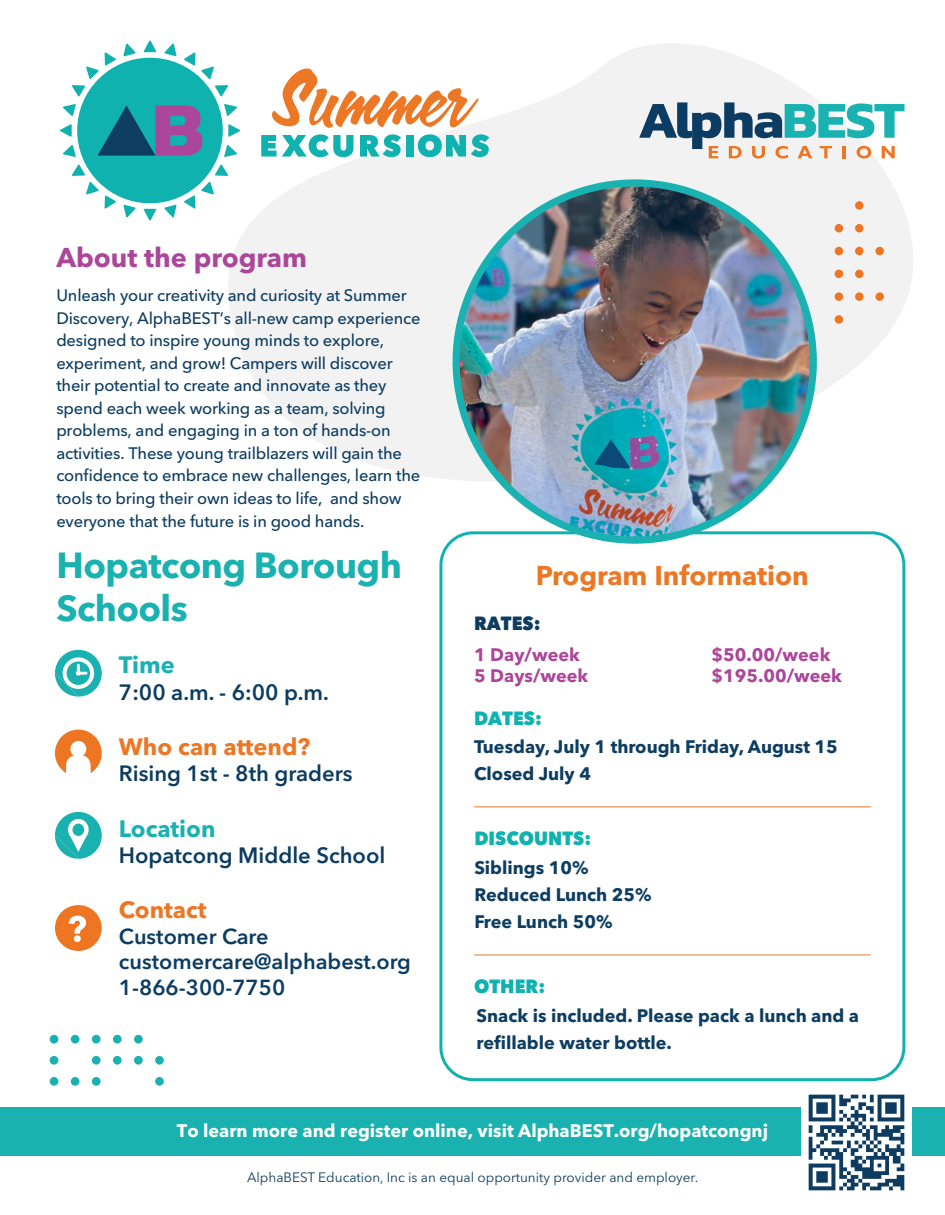
<style>
.page{position:relative;width:945px;height:1215px;background:#fff}
.page>*{position:absolute;margin:0;border:0;box-sizing:border-box;transform-origin:0 0}
.t1{font:700 36px/43.2px "Avenir Next LT Pro";letter-spacing:-.015em;color:#1ab2b1}
.t2{font:700 27px "Avenir Next LT Pro";color:#ec7725}
.t3{font:700 27px "Avenir Next LT Pro";color:#ac469a}
.t4{font:700 23.55px "Avenir Next LT Pro";color:#ec7725}
.t5{font:700 23.55px "Avenir Next LT Pro";color:#1ab2b1}
.t6{font:600 22.05px "Avenir Next LT Pro";color:#0c3c61}
.t7{font:600 21.6px/26px "Avenir Next LT Pro";color:#0c3c61}
.t8{font:800 19.05px "Avenir Next LT Pro";color:#10b2b0;scale:.95 1}
.t9{font:800 19.05px "Avenir Next LT Pro";color:#0c3c61;scale:.95 1}
.t10{font:700 18px/27px "Avenir Next LT Pro";color:#0d3d61}
.t11{font:700 18px "Avenir Next LT Pro";color:#fff}
.t12{font:700 18px "Avenir Next LT Pro";color:#ac469a}
.t13{font:500 16.5px/22.5px "Avenir Next LT Pro";letter-spacing:-.01em;color:#0c3c61}
.t14{font:13.5px "Avenir Next LT Pro";color:#0e3d61}
</style>
<div class="page">
<div style="left:439px;top:531px;width:466px;height:550px;border:3px solid #10b2b0;border-radius:32px"></div>
<div style="left:0;top:1107px;width:945px;height:48px;background:#1ab2b1"></div>
<svg style="left:228px;top:43px;width:685px;height:435px;fill:#f2f2f3"></svg>
<svg style="left:60px;top:40px;width:180px;height:181px"></svg>
<svg style="left:418px;top:134px;width:71px;height:23px"></svg>
<div style="left:406px;top:135px;width:8px;height:22px;background:#10b2b0"></div>
<svg style="left:360px;top:134px;width:41px;height:23px"></svg>
<svg style="left:261px;top:134px;width:92px;height:23px"></svg>
<svg style="left:272px;top:69px;width:207px;height:59px"></svg>
<svg style="left:639px;top:102px;width:265px;height:57px"></svg>
<img style="left:436px;top:162px;width:398px;height:399px">
<div style="left:855px;top:201px;width:9px;height:9px;background:#ee7623;border-radius:50%"></div>
<div style="left:835px;top:224px;width:8px;height:8px;background:#ee7623;border-radius:50%"></div>
<div style="left:855px;top:224px;width:9px;height:8px;background:#ee7623;border-radius:50%"></div>
<div style="left:835px;top:247px;width:8px;height:8px;background:#ee7623;border-radius:50%"></div>
<div style="left:855px;top:247px;width:9px;height:8px;background:#ee7623;border-radius:50%"></div>
<div style="left:875px;top:247px;width:9px;height:8px;background:#ee7623;border-radius:50%"></div>
<div style="left:835px;top:270px;width:8px;height:8px;background:#ee7623;border-radius:50%"></div>
<div style="left:855px;top:270px;width:9px;height:8px;background:#ee7623;border-radius:50%"></div>
<div style="left:835px;top:292px;width:8px;height:9px;background:#ee7623;border-radius:50%"></div>
<div style="left:855px;top:292px;width:9px;height:9px;background:#ee7623;border-radius:50%"></div>
<div style="left:875px;top:292px;width:9px;height:9px;background:#ee7623;border-radius:50%"></div>
<div style="left:835px;top:315px;width:8px;height:9px;background:#ee7623;border-radius:50%"></div>
<div style="left:55px;top:905px;width:47px;height:46px;background:#ee7623;border-radius:50%"></div>
<svg style="left:69px;top:916px;width:17px;height:26px"></svg>
<svg style="left:55px;top:812px;width:47px;height:47px"></svg>
<svg style="left:55px;top:730px;width:47px;height:43px"></svg>
<svg style="left:55px;top:650px;width:47px;height:47px"></svg>
<div style="left:50px;top:1077px;width:8px;height:9px;background:#1ab2b1;border-radius:50%"></div>
<div style="left:50px;top:1056px;width:8px;height:9px;background:#1ab2b1;border-radius:50%"></div>
<div style="left:50px;top:1035px;width:8px;height:9px;background:#1ab2b1;border-radius:50%"></div>
<div style="left:71px;top:1077px;width:8px;height:9px;background:#1ab2b1;border-radius:50%"></div>
<div style="left:71px;top:1035px;width:8px;height:9px;background:#1ab2b1;border-radius:50%"></div>
<div style="left:92px;top:1077px;width:9px;height:9px;background:#1ab2b1;border-radius:50%"></div>
<div style="left:92px;top:1056px;width:9px;height:9px;background:#1ab2b1;border-radius:50%"></div>
<div style="left:92px;top:1035px;width:9px;height:9px;background:#1ab2b1;border-radius:50%"></div>
<div style="left:113px;top:1056px;width:9px;height:9px;background:#1ab2b1;border-radius:50%"></div>
<div style="left:113px;top:1035px;width:9px;height:9px;background:#1ab2b1;border-radius:50%"></div>
<div style="left:134px;top:1056px;width:9px;height:9px;background:#1ab2b1;border-radius:50%"></div>
<div style="left:134px;top:1035px;width:9px;height:9px;background:#1ab2b1;border-radius:50%"></div>
<div style="left:155px;top:1077px;width:9px;height:9px;background:#1ab2b1;border-radius:50%"></div>
<div style="left:155px;top:1056px;width:9px;height:9px;background:#1ab2b1;border-radius:50%"></div>
<hr style="left:474px;top:807px;width:397px;height:1px;background:#ec7725">
<hr style="left:474px;top:955px;width:397px;height:1px;background:#ec7725">
<img style="left:801px;top:1094px;width:111px;height:97px">
<h2 class="t3" style="left:56px;top:241px;width:252px">About the program</h2>
<p class="t13" style="left:56px;top:284px;width:366px">Unleash your creativity and curiosity at Summer Discovery, AlphaBEST’s all-new camp experience designed to inspire young minds to explore, experiment, and grow! Campers will discover their potential to create and innovate as they spend each week working as a team, solving problems, and engaging in a ton of hands-on activities. These young trailblazers will gain the confidence to embrace new challenges, learn the tools to bring their own ideas to life, and show everyone that the future is in good hands.</p>
<h1 class="t1" style="left:57px;top:543px;width:347px">Hopatcong Borough<br>Schools</h1>
<h3 class="t5" style="left:119px;top:651px;width:58px">Time</h3>
<h3 class="t6" style="left:119px;top:679px;width:212px">7:00 a.m. - 6:00 p.m.</h3>
<h3 class="t4" style="left:119px;top:732px;width:193px">Who can attend?</h3>
<h3 class="t6" style="left:119px;top:760px;width:235px">Rising 1st - 8th graders</h3>
<h3 class="t5" style="left:119px;top:814px;width:98px">Location</h3>
<h3 class="t6" style="left:119px;top:842px;width:268px">Hopatcong Middle School</h3>
<h3 class="t4" style="left:119px;top:895px;width:89px">Contact</h3>
<h3 class="t7" style="left:119px;top:923px;width:294px">Customer Care customercare@alphabest.org<br>1-866-300-7750</h3>
<h2 class="t2" style="left:536px;top:559px;width:274px">Program Information</h2>
<p class="t9" style="left:474px;top:611px;width:71px">RATES:</p>
<p class="t12" style="left:474px;top:644px;width:107px">1 Day/week</p>
<p class="t12" style="left:712px;top:644px;width:120px">$50.00/week</p>
<p class="t12" style="left:474px;top:665px;width:116px">5 Days/week</p>
<p class="t12" style="left:712px;top:665px;width:132px">$195.00/week</p>
<p class="t8" style="left:474px;top:706px;width:73px">DATES:</p>
<p class="t10" style="left:474px;top:733px;width:365px">Tuesday, July 1 through Friday, August 15<br>Closed July 4</p>
<p class="t8" style="left:474px;top:827px;width:124px">DISCOUNTS:</p>
<p class="t10" style="left:474px;top:855px;width:179px">Siblings 10%<br>Reduced Lunch 25%<br>Free Lunch 50%</p>
<p class="t8" style="left:474px;top:975px;width:76px">OTHER:</p>
<p class="t10" style="left:477px;top:1002px;width:384px">Snack is included. Please pack a lunch and a refillable water bottle.</p>
<p class="t11" style="left:177px;top:1119px;width:593px">To learn more and register online, visit AlphaBEST.org/hopatcongnj</p>
<p class="t14" style="left:247px;top:1169px;width:453px">AlphaBEST Education, Inc is an equal opportunity provider and employer.</p>
</div>
